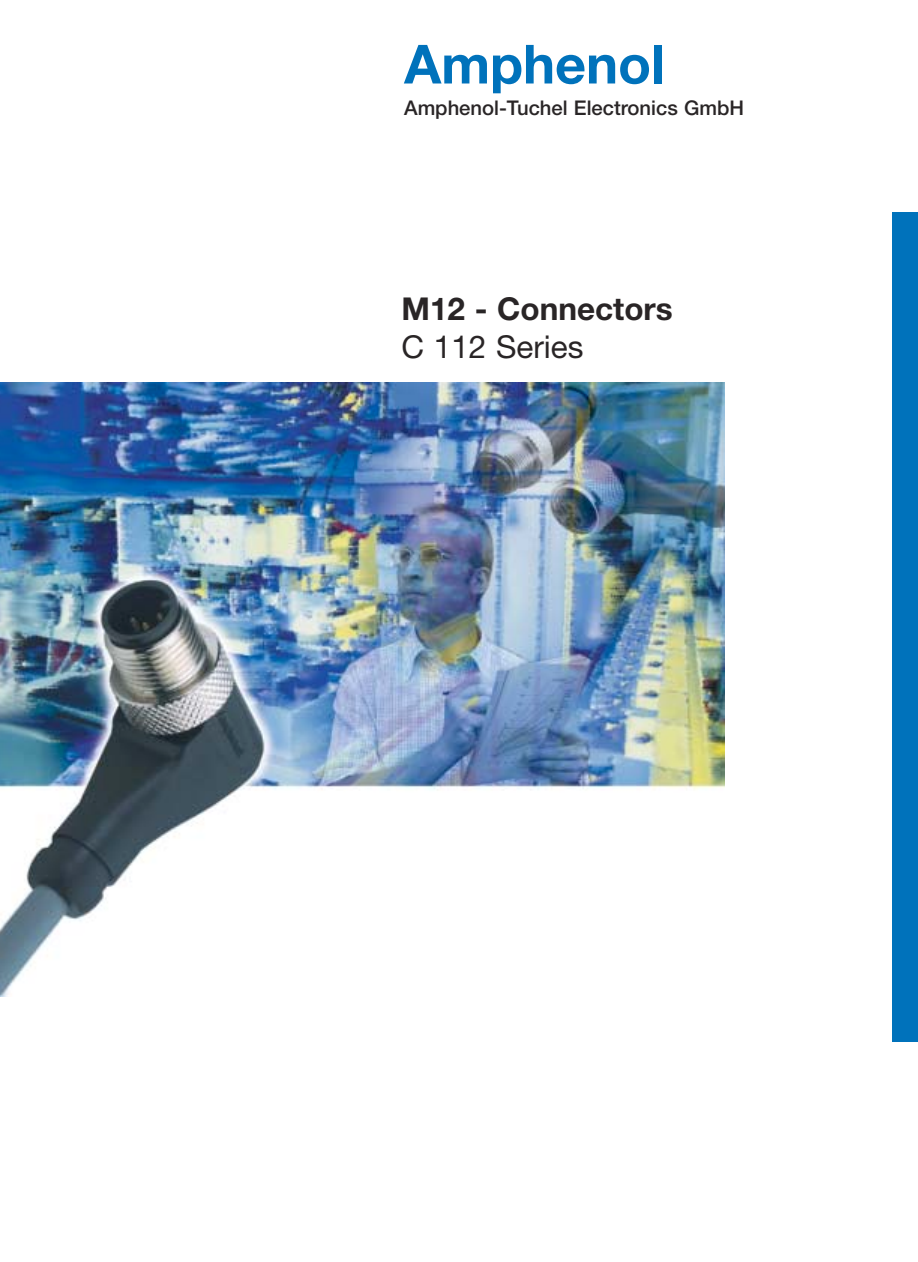
<style>
.page{position:relative;width:918px;height:1262px;background:#fff}
.page>*{position:absolute;margin:0;border:0;box-sizing:border-box;transform-origin:0 0}
.t1{font:700 54px "Helvetica Neue";color:#0072bb}
.t2{font:700 31.5px "Helvetica Neue";color:#292526}
.t3{font:31.5px "Helvetica Neue";color:#292526}
.t4{font:500 20.25px "Helvetica Neue";color:#292526}
</style>
<div class="page">
<div style="left:893px;top:212px;width:25px;height:830px;background:#0072bb"></div>
<img style="left:0;top:383px;width:725px;height:613px">
<h1 class="t1" style="left:404px;top:43px;width:262px">Amphenol</h1>
<p class="t4" style="left:404px;top:101px;width:341px">Amphenol-Tuchel Electronics GmbH</p>
<h2 class="t2" style="left:402px;top:297px;width:273px">M12 - Connectors</h2>
<h2 class="t3" style="left:402px;top:335px;width:183px">C 112 Series</h2>
</div>
